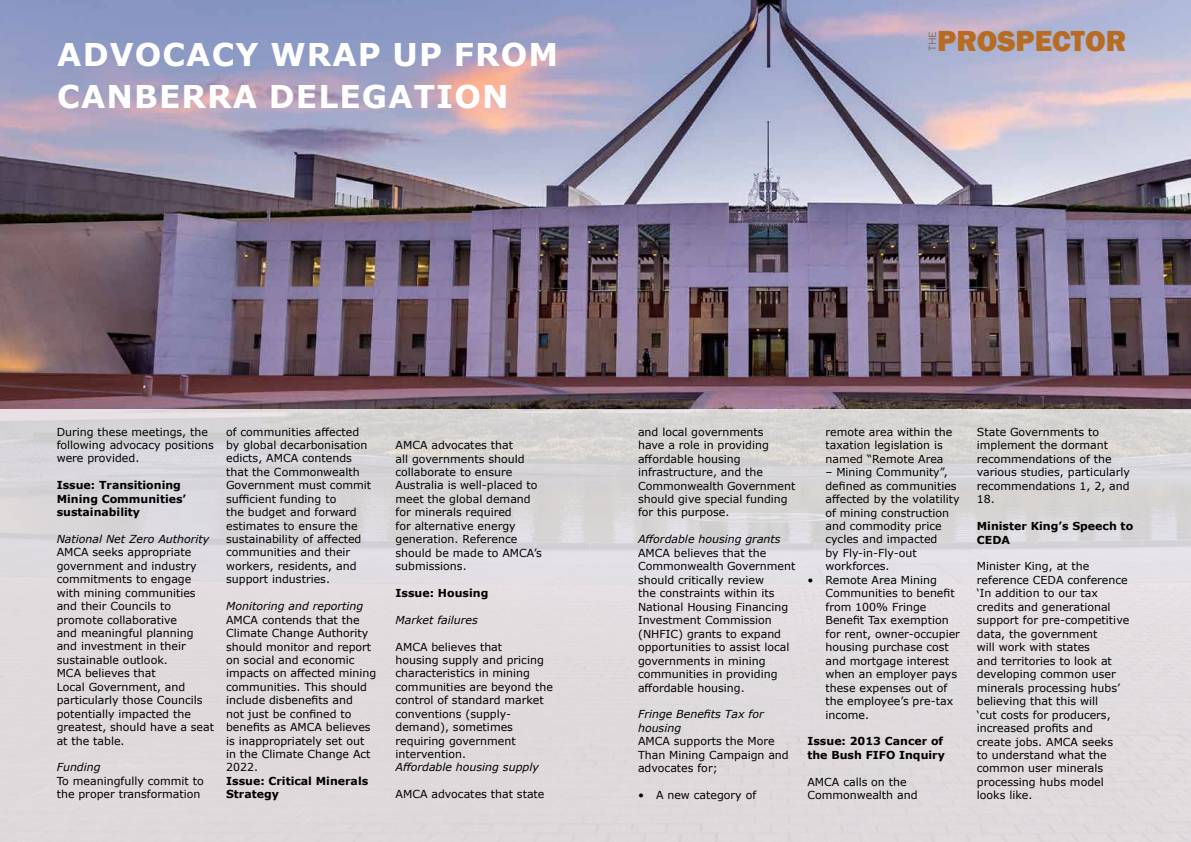
<style>
.page{position:relative;width:1191px;height:842px;background:#fff}
.page>*{position:absolute;margin:0;border:0;box-sizing:border-box;transform-origin:0 0}
.t1{font:700 31.3px/42px "Verdana";letter-spacing:.035em;color:#fff}
.t2{font:800 29.9px "Franklin Gothic";color:#b86c23}
.t3{font:11px/13.5px "Verdana";color:#000}
.t4{font:700 11px/13.4px "Verdana";color:#000}
.t5{font:italic 11px/13.5px "Verdana";color:#000}
.t6{font:10.8px "Franklin Gothic";color:#887662;scale:1.11 1}
</style>
<div class="page">
<img style="left:0;top:0;width:1191px;height:409px">
<div style="left:0;top:409px;width:1191px;height:433px;background:linear-gradient(to right,#ddd8db,#dedadc)"></div>
<h1 class="t1" style="left:57px;top:33px;width:502px">ADVOCACY WRAP UP FROM<br>CANBERRA DELEGATION</h1>
<p class="t6" style="left:926px;top:51px;width:20px;rotate:-90deg">THE</p>
<h2 class="t2" style="left:937px;top:22px;width:191px">PROSPECTOR</h2>
<p class="t3" style="left:57px;top:425px;width:158px">During these meetings, the following advocacy positions were provided.</p>
<p class="t4" style="left:57px;top:478px;width:131px">Issue: Transitioning<br>Mining Communities’ sustainability</p>
<p class="t5" style="left:57px;top:532px;width:154px">National Net Zero Authority</p>
<p class="t3" style="left:57px;top:546px;width:159px">AMCA seeks appropriate government and industry commitments to engage with mining communities and their Councils to promote collaborative<br>and meaningful planning and investment in their sustainable outlook.<br>MCA believes that<br>Local Government, and particularly those Councils potentially impacted the greatest, should have a seat at the table.</p>
<p class="t5" style="left:57px;top:760px;width:45px">Funding</p>
<p class="t3" style="left:57px;top:774px;width:149px">To meaningfully commit to the proper transformation</p>
<p class="t3" style="left:226px;top:425px;width:146px">of communities affected by global decarbonisation edicts, AMCA contends that the Commonwealth<br>Government must commit sufficient funding to<br>the budget and forward estimates to ensure the sustainability of affected communities and their workers, residents, and support industries.</p>
<p class="t5" style="left:226px;top:599px;width:139px">Monitoring and reporting</p>
<p class="t3" style="left:226px;top:613px;width:152px">AMCA contends that the<br>Climate Change Authority should monitor and report on social and economic impacts on affected mining communities. This should include disbenefits and<br>not just be confined to benefits as AMCA believes is inappropriately set out in the Climate Change Act<br>2022.</p>
<p class="t4" style="left:226px;top:774px;width:144px">Issue: Critical Minerals<br>Strategy</p>
<p class="t3" style="left:395px;top:438px;width:148px">AMCA advocates that<br>all governments should collaborate to ensure<br>Australia is well-placed to meet the global demand for minerals required<br>for alternative energy generation. Reference should be made to AMCA’s submissions.</p>
<p class="t4" style="left:395px;top:586px;width:94px">Issue: Housing</p>
<p class="t5" style="left:395px;top:613px;width:84px">Market failures</p>
<p class="t3" style="left:395px;top:640px;width:159px">AMCA believes that<br>housing supply and pricing characteristics in mining communities are beyond the control of standard market conventions (supply&shy;demand), sometimes requiring government intervention.</p>
<p class="t5" style="left:395px;top:760px;width:145px">Affordable housing supply</p>
<p class="t3" style="left:395px;top:787px;width:150px">AMCA advocates that state</p>
<p class="t3" style="left:638px;top:425px;width:159px">and local governments<br>have a role in providing affordable housing infrastructure, and the<br>Commonwealth Government should give special funding for this purpose.</p>
<p class="t5" style="left:638px;top:532px;width:144px">Affordable housing grants</p>
<p class="t3" style="left:638px;top:546px;width:159px">AMCA believes that the<br>Commonwealth Government should critically review<br>the constraints within its<br>National Housing Financing<br>Investment Commission (NHFIC) grants to expand opportunities to assist local governments in mining communities in providing affordable housing.</p>
<p class="t5" style="left:638px;top:707px;width:127px">Fringe Benefits Tax for housing</p>
<p class="t3" style="left:638px;top:734px;width:152px">AMCA supports the More<br>Than Mining Campaign and advocates for;</p>
<p class="t3" style="left:638px;top:788px;width:120px">• A new category of</p>
<p class="t3" style="left:825px;top:425px;width:128px">remote area within the taxation legislation is named “Remote Area</p>
<p class="t3" style="left:825px;top:465px;width:136px">– Mining Community”, defined as communities affected by the volatility of mining construction and commodity price cycles and impacted<br>by Fly-in-Fly-out workforces.</p>
<p class="t3" style="left:825px;top:573px;width:136px;text-indent:-18px">• Remote Area Mining<br>Communities to benefit from 100% Fringe<br>Benefit Tax exemption for rent, owner-occupier housing purchase cost and mortgage interest when an employer pays these expenses out of the employee’s pre-tax income.</p>
<p class="t4" style="left:807px;top:734px;width:139px">Issue: 2013 Cancer of the Bush FIFO Inquiry</p>
<p class="t3" style="left:807px;top:775px;width:112px">AMCA calls on the<br>Commonwealth and</p>
<p class="t3" style="left:977px;top:425px;width:154px">State Governments to implement the dormant recommendations of the various studies, particularly recommendations 1, 2, and<br>18.</p>
<p class="t4" style="left:977px;top:519px;width:158px">Minister King’s Speech to<br>CEDA</p>
<p class="t3" style="left:977px;top:560px;width:154px">Minister King, at the reference CEDA conference ‘In addition to our tax credits and generational support for pre-competitive data, the government<br>will work with states<br>and territories to look at developing common user minerals processing hubs’ believing that this will<br>‘cut costs for producers, increased profits and create jobs. AMCA seeks<br>to understand what the common user minerals processing hubs model looks like.</p>
</div>
